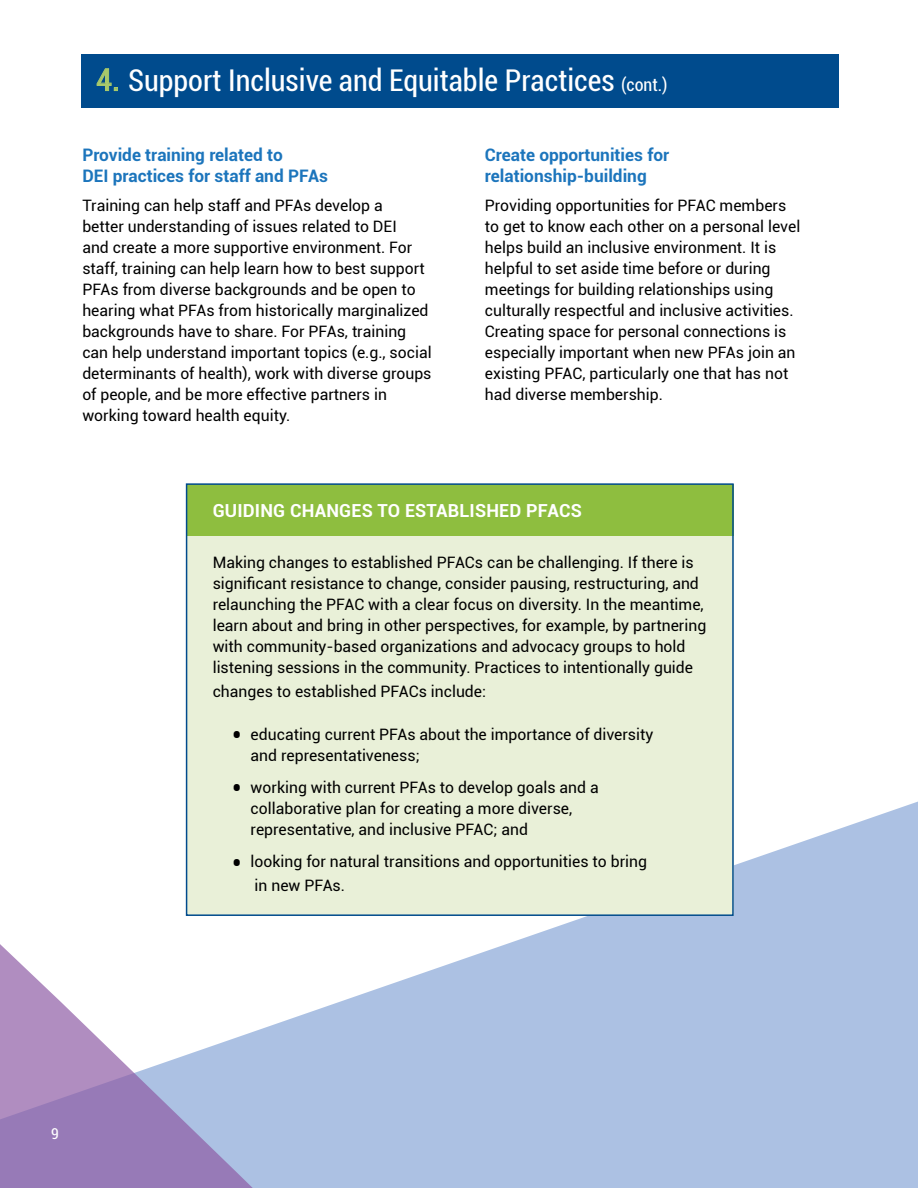
<style>
.page{position:relative;width:918px;height:1188px;background:#fff}
.page>*{position:absolute;margin:0;border:0;box-sizing:border-box;transform-origin:0 0}
.t1{font:condensed 30px "Roboto";color:#fff}
.t2{font:700 18px "Roboto";letter-spacing:.01em;color:#fff}
.t3{font:700 17.25px/21px "Roboto";color:#1c75bc}
.t4{font:15.75px/21px "Roboto";color:#000}
.t5{font:condensed 15px "Roboto";color:#fff}
.s1{font-size:30.75px;color:#a9ca6b}
.s2{font-size:18px}
.s3{font-size:30px}
</style>
<div class="page">
<svg style="left:185px;top:749px;width:733px;height:439px;fill:#acc1e3"></svg>
<svg style="left:0;top:902px;width:276px;height:286px"></svg>
<div style="left:81px;top:54px;width:758px;height:54px;background:#004b8d"></div>
<div style="left:187px;top:484px;width:547px;height:432px;background:#e9f0d8"></div>
<div style="left:187px;top:484px;width:547px;height:52px;background:#8ebe3f"></div>
<div style="left:186px;top:483px;width:548px;height:433px;border:2px solid #004b8d"></div>
<h1 class="t1" style="left:96px;top:59px;width:573px"><span class="s1">4.</span> Support Inclusive and Equitable Practices <span class="s2">(cont.)</span></h1>
<p class="t3" style="left:82px;top:144px;width:247px">Provide training related to<br>DEI practices for staff and PFAs</p>
<p class="t4" style="left:82px;top:194px;width:351px">Training can help staff and PFAs develop a<br>better understanding of issues related to DEI<br>and create a more supportive environment. For staff, training can help learn how to best support PFAs from diverse backgrounds and be open to hearing what PFAs from historically marginalized backgrounds have to share. For PFAs, training can help understand important topics (e.g., social determinants of health), work with diverse groups of people, and be more effective partners in working toward health equity.</p>
<p class="t3" style="left:485px;top:144px;width:186px">Create opportunities for relationship-building</p>
<p class="t4" style="left:485px;top:194px;width:317px">Providing opportunities for PFAC members to get to know each other on a personal level helps build an inclusive environment. It is helpful to set aside time before or during meetings for building relationships using culturally respectful and inclusive activities.<br>Creating space for personal connections is especially important when new PFAs join an existing PFAC, particularly one that has not had diverse membership.</p>
<p class="t2" style="left:213px;top:498px;width:371px">GUIDING CHANGES TO ESTABLISHED PFACS</p>
<p class="t4" style="left:213px;top:552px;width:495px">Making changes to established PFACs can be challenging. If there is significant resistance to change, consider pausing, restructuring, and relaunching the PFAC with a clear focus on diversity. In the meantime, learn about and bring in other perspectives, for example, by partnering with community-based organizations and advocacy groups to hold listening sessions in the community. Practices to intentionally guide</p>
<p class="t4" style="left:213px;top:681px;width:275px">changes to established PFACs include:</p>
<p class="t4" style="left:251px;top:723px;width:404px;text-indent:-19px"><span class="s3">•</span> educating current PFAs about the importance of diversity and representativeness;</p>
<p class="t4" style="left:251px;top:776px;width:350px;text-indent:-19px"><span class="s3">•</span> working with current PFAs to develop goals and a collaborative plan for creating a more diverse, representative, and inclusive PFAC; and</p>
<p class="t4" style="left:255px;top:849px;width:394px;line-height:24.2px;text-indent:-23px"><span class="s3">•</span> looking for natural transitions and opportunities to bring in new PFAs.</p>
<p class="t5" style="left:51px;top:1124px;width:9px">9</p>
</div>
